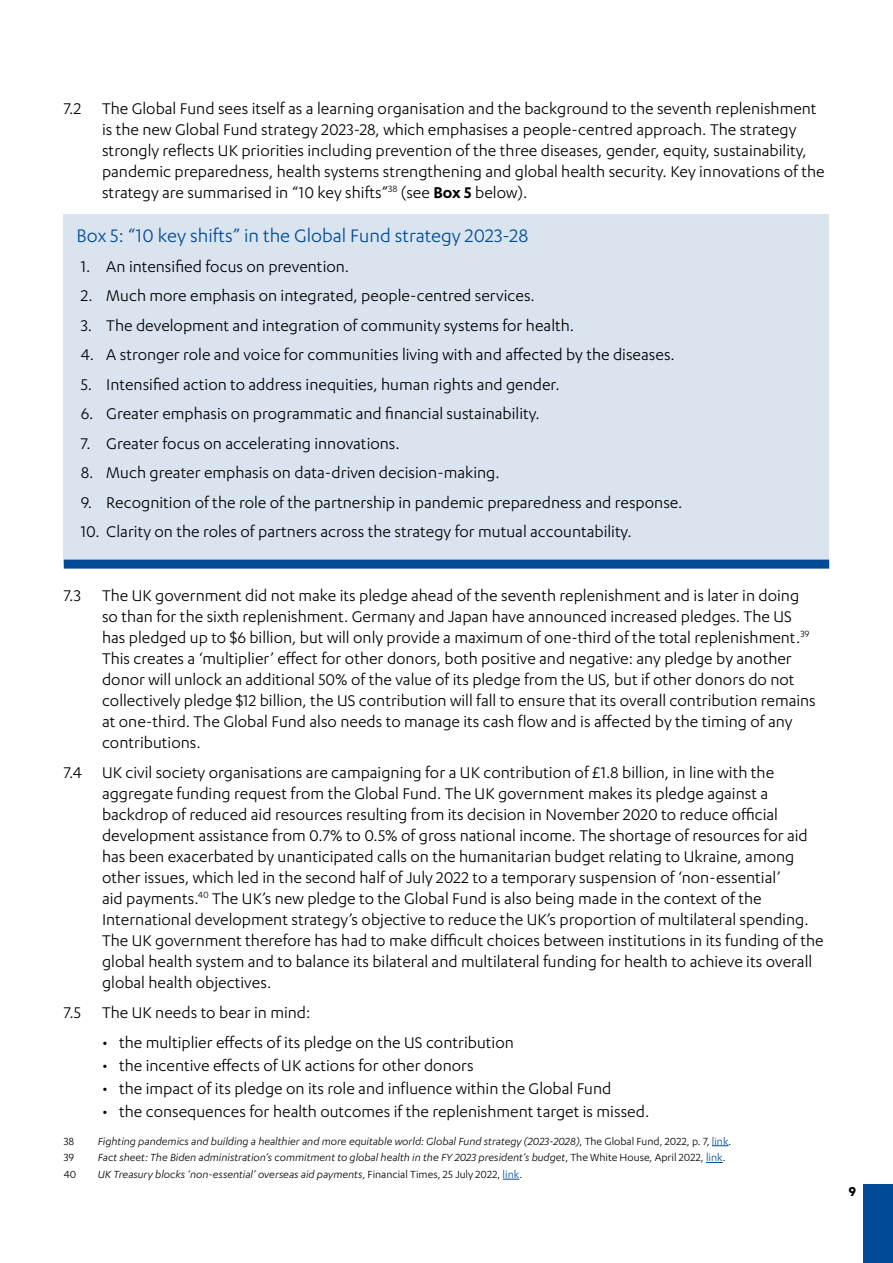
<style>
.page{position:relative;width:893px;height:1263px;background:#fff}
.page>*{position:absolute;margin:0;border:0;box-sizing:border-box;transform-origin:0 0}
.t1{font:21px "Karbon";color:#004a97}
.t2{font:18px/21px "Karbon";color:#000}
.t3{font:700 15px "Karbon";color:#000}
.t4{font:italic 12px "Karbon";color:#000}
.t5{font:12px "Karbon";color:#000}
.s1{font-weight:600}
.s2{font-style:normal}
.s3{font-style:normal;color:#004a97}
</style>
<div class="page">
<div style="left:863px;top:1184px;width:30px;height:79px;background:#004a97"></div>
<div style="left:64px;top:214px;width:765px;height:350px;background:#d9e4ef"></div>
<div style="left:64px;top:560px;width:765px;height:9px;background:#004a97"></div>
<svg style="left:712px;top:1145px;width:17px;height:1px"></svg>
<svg style="left:706px;top:1162px;width:17px;height:1px"></svg>
<svg style="left:503px;top:1179px;width:16px;height:1px"></svg>
<p class="t2" style="left:102px;top:98px;width:724px;text-indent:-38px">7.2 The Global Fund sees itself as a learning organisation and the background to the seventh replenishment is the new Global Fund strategy 2023-28, which emphasises a people-centred approach. The strategy strongly reflects UK priorities including prevention of the three diseases, gender, equity, sustainability, pandemic preparedness, health systems strengthening and global health security. Key innovations of the strategy are summarised in “10 key shifts”<sup>38</sup> (see <span class="s1">Box 5</span> below).</p>
<p class="t1" style="left:77px;top:224px;width:453px">Box 5: “10 key shifts” in the Global Fund strategy 2023-28</p>
<p class="t2" style="left:81px;top:255px;width:270px">1. An intensified focus on prevention.</p>
<p class="t2" style="left:81px;top:285px;width:456px">2. Much more emphasis on integrated, people-centred services.</p>
<p class="t2" style="left:81px;top:314px;width:495px">3. The development and integration of community systems for health.</p>
<p class="t2" style="left:81px;top:344px;width:596px">4. A stronger role and voice for communities living with and affected by the diseases.</p>
<p class="t2" style="left:81px;top:373px;width:480px">5. Intensified action to address inequities, human rights and gender.</p>
<p class="t2" style="left:81px;top:403px;width:461px">6. Greater emphasis on programmatic and financial sustainability.</p>
<p class="t2" style="left:81px;top:432px;width:321px">7. Greater focus on accelerating innovations.</p>
<p class="t2" style="left:81px;top:462px;width:420px">8. Much greater emphasis on data-driven decision-making.</p>
<p class="t2" style="left:81px;top:491px;width:603px">9. Recognition of the role of the partnership in pandemic preparedness and response.</p>
<p class="t2" style="left:81px;top:521px;width:552px">10. Clarity on the roles of partners across the strategy for mutual accountability.</p>
<p class="t2" style="left:102px;top:584px;width:715px;text-indent:-38px">7.3 The UK government did not make its pledge ahead of the seventh replenishment and is later in doing so than for the sixth replenishment. Germany and Japan have announced increased pledges. The US has pledged up to $6 billion, but will only provide a maximum of one-third of the total replenishment.<sup>39<br></sup>This creates a ‘multiplier’ effect for other donors, both positive and negative: any pledge by another donor will unlock an additional 50% of the value of its pledge from the US, but if other donors do not collectively pledge $12 billion, the US contribution will fall to ensure that its overall contribution remains at one-third. The Global Fund also needs to manage its cash flow and is affected by the timing of any contributions.</p>
<p class="t2" style="left:102px;top:761px;width:723px;text-indent:-38px">7.4 UK civil society organisations are campaigning for a UK contribution of £1.8 billion, in line with the aggregate funding request from the Global Fund. The UK government makes its pledge against a backdrop of reduced aid resources resulting from its decision in November 2020 to reduce official development assistance from 0.7% to 0.5% of gross national income. The shortage of resources for aid has been exacerbated by unanticipated calls on the humanitarian budget relating to Ukraine, among other issues, which led in the second half of July 2022 to a temporary suspension of ‘non-essential’<br>aid payments.<sup>40</sup> The UK’s new pledge to the Global Fund is also being made in the context of the International development strategy’s objective to reduce the UK’s proportion of multilateral spending.<br>The UK government therefore has had to make difficult choices between institutions in its funding of the global health system and to balance its bilateral and multilateral funding for health to achieve its overall global health objectives.</p>
<p class="t2" style="left:64px;top:1001px;width:248px">7.5 The UK needs to bear in mind:</p>
<p class="t2" style="left:102px;top:1031px;width:413px">• the multiplier effects of its pledge on the US contribution</p>
<p class="t2" style="left:102px;top:1054px;width:373px">• the incentive effects of UK actions for other donors</p>
<p class="t2" style="left:102px;top:1077px;width:511px">• the impact of its pledge on its role and influence within the Global Fund</p>
<p class="t2" style="left:102px;top:1101px;width:549px">• the consequences for health outcomes if the replenishment target is missed.</p>
<p class="t5" style="left:64px;top:1134px;width:12px">38</p>
<p class="t4" style="left:98px;top:1134px;width:635px">Fighting pandemics and building a healthier and more equitable world: Global Fund strategy (2023-2028)<span class="s2">, The Global Fund, 2022, p. 7,</span> <span class="s3">link</span><span class="s2">.</span></p>
<p class="t5" style="left:64px;top:1151px;width:12px">39</p>
<p class="t4" style="left:98px;top:1151px;width:629px">Fact sheet: The Biden administration’s commitment to global health in the FY 2023 president’s budget<span class="s2">, The White House, April 2022,</span> <span class="s3">link</span><span class="s2">.</span></p>
<p class="t5" style="left:64px;top:1168px;width:14px">40</p>
<p class="t4" style="left:98px;top:1168px;width:426px">UK Treasury blocks ‘non-essential’ overseas aid payments<span class="s2">, Financial Times, 25 July 2022,</span> <span class="s3">link</span><span class="s2">.</span></p>
<p class="t3" style="left:849px;top:1183px;width:9px">9</p>
</div>
